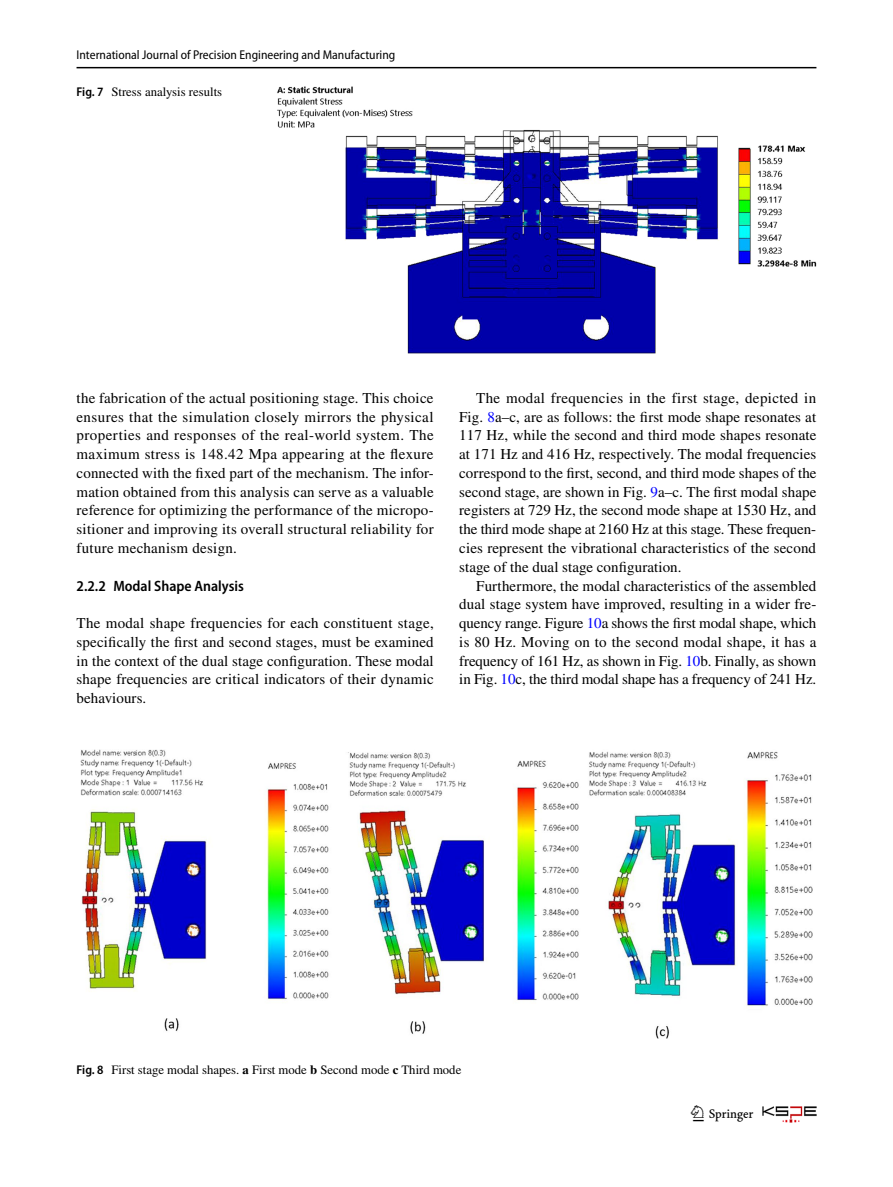
<style>
.page{position:relative;width:893px;height:1187px;background:#fff}
.page>*{position:absolute;margin:0;border:0;box-sizing:border-box;transform-origin:0 0}
.t1{font:22.5px "Springnew Regular 3";color:#000}
.t2{font:15px/18.8px "STIX";letter-spacing:.01em;color:#000;text-align:justify}
.t3{font:600 semi-condensed 15px "Myriad Pro";color:#000}
.t4{font:12.75px "STIX";color:#000}
.t5{font:semi-condensed 12.75px "Myriad Pro";color:#000}
.s1{font-family:"Myriad Pro";font-weight:600;font-stretch:semi-condensed}
.s2{color:#00f}
.s3{font-weight:700}
</style>
<div class="page">
<hr style="left:77px;top:67px;width:739px;height:1px;background:#000">
<img style="left:762px;top:1106px;width:55px;height:16px">
<img style="left:277px;top:87px;width:539px;height:267px">
<img style="left:81px;top:749px;width:731px;height:289px">
<p class="t5" style="left:77px;top:48px;width:320px">International Journal of Precision Engineering and Manufacturing</p>
<p class="t4" style="left:77px;top:83px;width:147px"><span class="s1">Fig. 7</span> Stress analysis results</p>
<p class="t2" style="left:77px;top:389px;width:359px">the fabrication of the actual positioning stage. This choice ensures that the simulation closely mirrors the physical properties and responses of the real-world system. The maximum stress is 148.42 Mpa appearing at the flexure connected with the fixed part of the mechanism. The infor&shy;mation obtained from this analysis can serve as a valuable reference for optimizing the performance of the micropo&shy;sitioner and improving its overall structural reliability for future mechanism design.</p>
<p class="t3" style="left:77px;top:577px;width:169px">2.2.2 Modal Shape Analysis</p>
<p class="t2" style="left:77px;top:614px;width:359px">The modal shape frequencies for each constituent stage, specifically the first and second stages, must be examined in the context of the dual stage configuration. These modal shape frequencies are critical indicators of their dynamic behaviours.</p>
<p class="t2" style="left:459px;top:389px;width:359px;text-indent:17px">The modal frequencies in the first stage, depicted in Fig. <span class="s2">8</span>a–c, are as follows: the first mode shape resonates at 117 Hz, while the second and third mode shapes resonate at 171 Hz and 416 Hz, respectively. The modal frequencies correspond to the first, second, and third mode shapes of the second stage, are shown in Fig. <span class="s2">9</span>a–c. The first modal shape registers at 729 Hz, the second mode shape at 1530 Hz, and the third mode shape at 2160 Hz at this stage. These frequen&shy;cies represent the vibrational characteristics of the second stage of the dual stage configuration.</p>
<p class="t2" style="left:459px;top:577px;width:359px;text-indent:17px">Furthermore, the modal characteristics of the assembled dual stage system have improved, resulting in a wider fre&shy;quency range. Figure <span class="s2">10</span>a shows the first modal shape, which is 80 Hz. Moving on to the second modal shape, it has a frequency of 161 Hz, as shown in Fig. <span class="s2">10</span>b. Finally, as shown in Fig. <span class="s2">10</span>c, the third modal shape has a frequency of 241 Hz.</p>
<p class="t4" style="left:77px;top:1060px;width:386px"><span class="s1">Fig. 8</span> First stage modal shapes. <span class="s3">a</span> First mode <span class="s3">b</span> Second mode <span class="s3">c</span> Third mode</p>
<h1 class="t1" style="left:693px;top:1096px;width:62px">1 3</h1>
</div>
